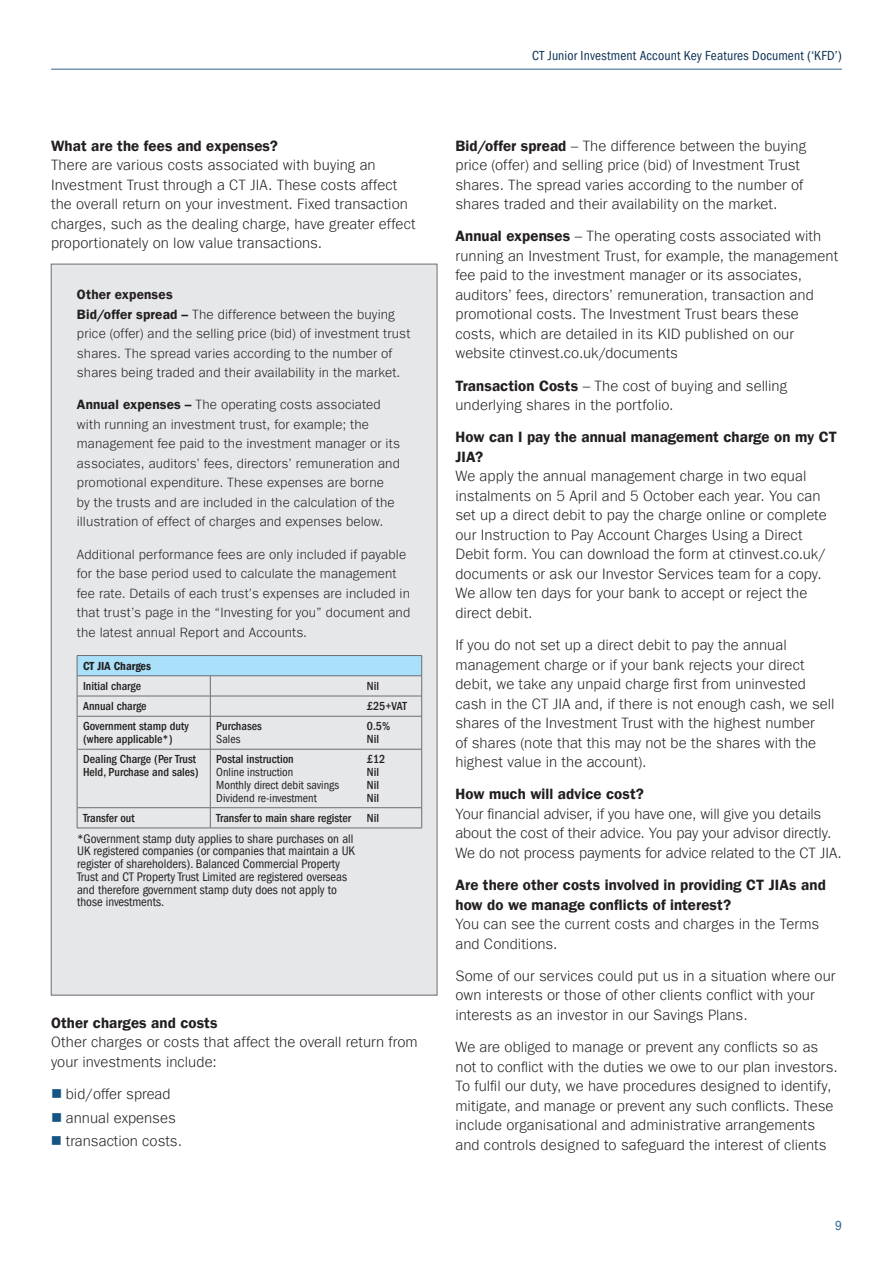
<style>
.page{position:relative;width:893px;height:1263px;background:#fff}
.page>*{position:absolute;margin:0;border:0;box-sizing:border-box;transform-origin:0 0}
.t1{font:300 15px/19.5px "ITC Frank Gofor Ameriprise";letter-spacing:.005em;color:#231f20}
.t2{font:15px/19.5px "ITC Frank Gofor Ameriprise Dm";letter-spacing:.005em;color:#231f20}
.t3{font:300 13.5px/19.5px "ITC Frank Gofor Ameriprise";letter-spacing:.01em;color:#231f20}
.t4{font:condensed 13.5px "ITC Frank Gofor Ameriprise";letter-spacing:.015em;color:#0d3154}
.t5{font:13.5px "ITC Frank Gofor Ameriprise Dm";letter-spacing:.01em;color:#231f20}
.t6{font:condensed 13.5px "ITC Frank Gofor Ameriprise";color:#2e6390}
.t7{font:condensed 12.75px/12.8px "ITC Frank Gofor Ameriprise";color:#231f20}
.t8{font:500 condensed 12px/12.8px "ITC Frank Gofor Ameriprise";color:#231f20}
.t9{font:condensed 12px/12.8px "ITC Frank Gofor Ameriprise";color:#231f20}
.t10{font:12px "ITC Frank Gofor Ameriprise Dm Cn";color:#231f20}
.s1{font-family:"ITC Frank Gofor Ameriprise Dm";font-weight:400}
.s2{color:#155583}
</style>
<div class="page">
<hr style="left:51px;top:69px;width:791px;height:1px;background:#2e6390">
<div style="left:51px;top:264px;width:386px;height:731px;background:#e6e7e9"></div>
<hr style="left:77px;top:749px;width:133px;height:1px;background:#6c6d70">
<hr style="left:210px;top:749px;width:151px;height:1px;background:#6c6d70">
<hr style="left:361px;top:749px;width:61px;height:1px;background:#6c6d70">
<hr style="left:77px;top:807px;width:133px;height:1px;background:#6c6d70">
<hr style="left:210px;top:807px;width:151px;height:1px;background:#6c6d70">
<hr style="left:361px;top:807px;width:61px;height:1px;background:#6c6d70">
<hr style="left:77px;top:828px;width:133px;height:1px;background:#6c6d70">
<hr style="left:210px;top:828px;width:151px;height:1px;background:#6c6d70">
<hr style="left:361px;top:828px;width:61px;height:1px;background:#6c6d70">
<svg style="left:77px;top:655px;width:345px;height:61px"></svg>
<hr style="left:77px;top:716px;width:133px;height:1px;background:#6c6d70">
<hr style="left:77px;top:716px;width:1px;height:33px;background:#6c6d70">
<hr style="left:210px;top:716px;width:151px;height:1px;background:#6c6d70">
<hr style="left:210px;top:716px;width:1px;height:33px;background:#6c6d70">
<hr style="left:361px;top:716px;width:61px;height:1px;background:#6c6d70">
<hr style="left:421px;top:716px;width:1px;height:33px;background:#6c6d70">
<hr style="left:77px;top:749px;width:1px;height:58px;background:#6c6d70">
<hr style="left:210px;top:749px;width:1px;height:58px;background:#6c6d70">
<hr style="left:421px;top:749px;width:1px;height:58px;background:#6c6d70">
<svg style="left:77px;top:808px;width:1px;height:20px"></svg>
<svg style="left:210px;top:808px;width:1px;height:20px"></svg>
<svg style="left:421px;top:808px;width:1px;height:20px"></svg>
<p class="t2" style="left:51px;top:136px;width:228px">What are the fees and expenses?</p>
<p class="t1" style="left:51px;top:155px;width:366px">There are various costs associated with buying an Investment Trust through a CT JIA. These costs affect the overall return on your investment. Fixed transaction charges, such as the dealing charge, have greater effect proportionately on low value transactions.</p>
<p class="t5" style="left:77px;top:286px;width:97px">Other expenses</p>
<p class="t3" style="left:77px;top:304px;width:335px"><span class="s1">Bid/offer spread –</span> The difference between the buying price (offer) and the selling price (bid) of investment trust shares. The spread varies according to the number of shares being traded and their availability in the market.</p>
<p class="t3" style="left:77px;top:395px;width:325px"><span class="s1">Annual expenses –</span> The operating costs associated with running an investment trust, for example; the management fee paid to the investment manager or its associates, auditors’ fees, directors’ remuneration and promotional expenditure. These expenses are borne by the trusts and are included in the calculation of the illustration of effect of charges and expenses below.</p>
<p class="t3" style="left:77px;top:544px;width:335px">Additional performance fees are only included if payable for the base period used to calculate the management fee rate. Details of each trust’s expenses are included in that trust’s page in the “Investing for you” document and the latest annual Report and Accounts.</p>
<p class="t10" style="left:83px;top:659px;width:69px">CT JIA Charges</p>
<p class="t8" style="left:83px;top:680px;width:60px">Initial charge</p>
<p class="t8" style="left:367px;top:680px;width:14px">Nil</p>
<p class="t8" style="left:83px;top:700px;width:65px">Annual charge</p>
<p class="t8" style="left:367px;top:700px;width:41px">£25+VAT</p>
<p class="t8" style="left:83px;top:720px;width:107px">Government stamp duty (where applicable*)</p>
<p class="t8" style="left:216px;top:720px;width:47px">Purchases</p>
<p class="t8" style="left:367px;top:720px;width:25px">0.5%<br>Nil</p>
<p class="t9" style="left:216px;top:733px;width:26px">Sales</p>
<p class="t8" style="left:83px;top:753px;width:117px">Dealing Charge (Per Trust<br>Held, Purchase and sales)</p>
<p class="t8" style="left:216px;top:753px;width:79px">Postal instruction</p>
<p class="t9" style="left:216px;top:766px;width:124px">Online instruction<br>Monthly direct debit savings<br>Dividend re-investment</p>
<p class="t8" style="left:367px;top:753px;width:20px">£12<br>Nil<br>Nil<br>Nil</p>
<p class="t8" style="left:83px;top:812px;width:53px">Transfer out</p>
<p class="t8" style="left:216px;top:812px;width:136px">Transfer to main share register</p>
<p class="t8" style="left:367px;top:812px;width:14px">Nil</p>
<p class="t7" style="left:77px;top:832px;width:279px">*Government stamp duty applies to share purchases on all UK registered companies (or companies that maintain a UK register of shareholders). Balanced Commercial Property Trust and CT Property Trust Limited are registered overseas and therefore government stamp duty does not apply to those investments.</p>
<p class="t2" style="left:51px;top:1013px;width:168px">Other charges and costs</p>
<p class="t1" style="left:51px;top:1032px;width:368px">Other charges or costs that affect the overall return from your investments include:</p>
<p class="t1" style="left:51px;top:1084px;width:121px"><span class="s2">■</span> bid/offer spread</p>
<p class="t1" style="left:51px;top:1108px;width:126px"><span class="s2">■</span> annual expenses</p>
<p class="t1" style="left:51px;top:1132px;width:133px"><span class="s2">■</span> transaction costs.</p>
<p class="t4" style="left:532px;top:48px;width:311px">CT Junior Investment Account Key Features Document (‘KFD’)</p>
<p class="t1" style="left:455px;top:136px;width:352px"><span class="s1">Bid/offer spread</span> – The difference between the buying price (offer) and selling price (bid) of Investment Trust shares. The spread varies according to the number of shares traded and their availability on the market.</p>
<p class="t1" style="left:455px;top:227px;width:384px"><span class="s1">Annual expenses</span> – The operating costs associated with running an Investment Trust, for example, the management fee paid to the investment manager or its associates, auditors’ fees, directors’ remuneration, transaction and promotional costs. The Investment Trust bears these costs, which are detailed in its KID published on our website ctinvest.co.uk/documents</p>
<p class="t1" style="left:455px;top:376px;width:333px"><span class="s1">Transaction Costs</span> – The cost of buying and selling underlying shares in the portfolio.</p>
<p class="t2" style="left:455px;top:427px;width:383px">How can I pay the annual management charge on my CT<br>JIA?</p>
<p class="t1" style="left:455px;top:467px;width:373px">We apply the annual management charge in two equal instalments on 5 April and 5 October each year. You can set up a direct debit to pay the charge online or complete our Instruction to Pay Account Charges Using a Direct Debit form. You can download the form at ctinvest.co.uk/ documents or ask our Investor Services team for a copy.<br>We allow ten days for your bank to accept or reject the direct debit.</p>
<p class="t1" style="left:455px;top:635px;width:381px">If you do not set up a direct debit to pay the annual management charge or if your bank rejects your direct debit, we take any unpaid charge first from uninvested cash in the CT JIA and, if there is not enough cash, we sell shares of the Investment Trust with the highest number<br>of shares (note that this may not be the shares with the highest value in the account).</p>
<p class="t2" style="left:455px;top:784px;width:190px">How much will advice cost?</p>
<p class="t1" style="left:455px;top:804px;width:388px">Your financial adviser, if you have one, will give you details about the cost of their advice. You pay your advisor directly.<br>We do not process payments for advice related to the CT JIA.</p>
<p class="t2" style="left:455px;top:875px;width:372px">Are there other costs involved in providing CT JIAs and how do we manage conflicts of interest?</p>
<p class="t1" style="left:455px;top:914px;width:365px">You can see the current costs and charges in the Terms and Conditions.</p>
<p class="t1" style="left:455px;top:966px;width:382px">Some of our services could put us in a situation where our own interests or those of other clients conflict with your interests as an investor in our Savings Plans.</p>
<p class="t1" style="left:455px;top:1037px;width:384px">We are obliged to manage or prevent any conflicts so as not to conflict with the duties we owe to our plan investors.<br>To fulfil our duty, we have procedures designed to identify, mitigate, and manage or prevent any such conflicts. These include organisational and administrative arrangements and controls designed to safeguard the interest of clients</p>
<p class="t6" style="left:835px;top:1218px;width:8px">9</p>
</div>
